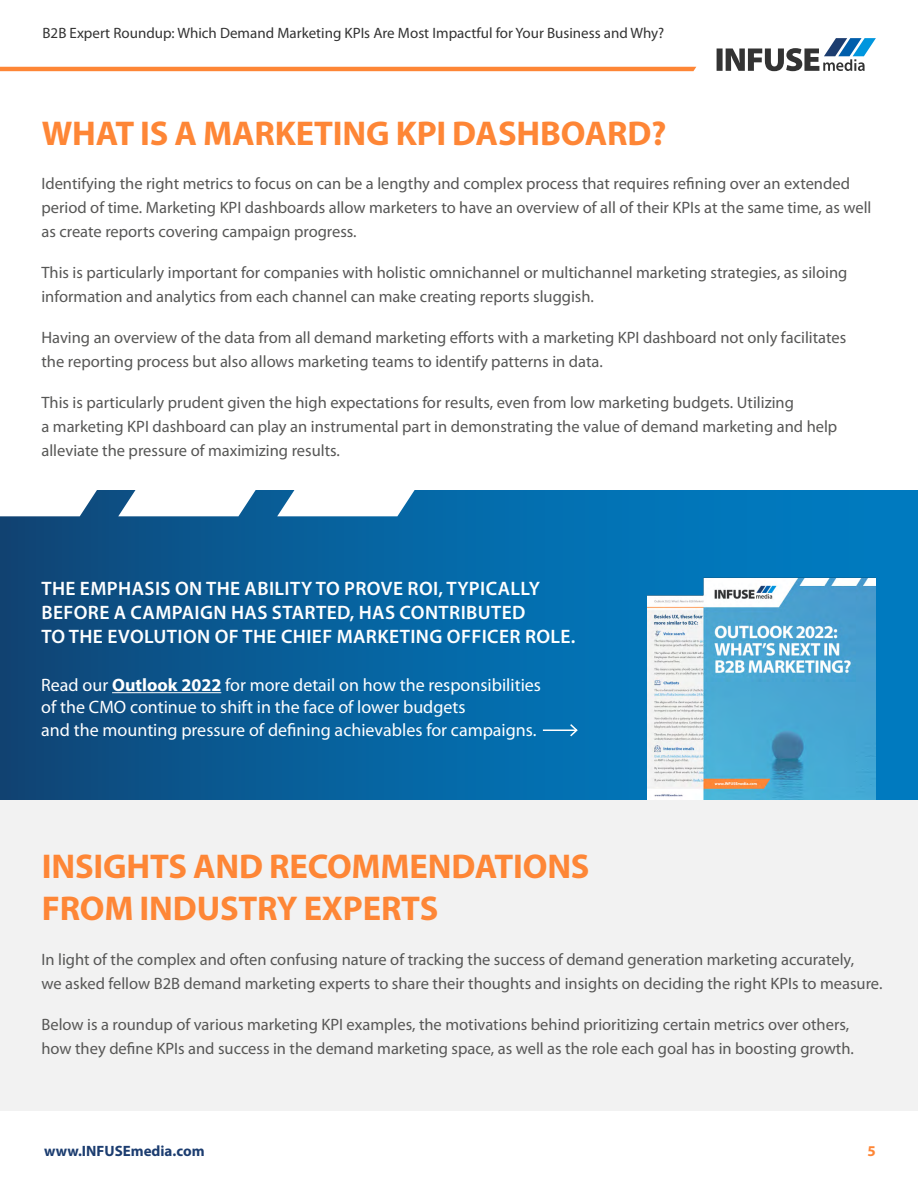
<style>
.page{position:relative;width:918px;height:1188px;background:#fff}
.page>*{position:absolute;margin:0;border:0;box-sizing:border-box;transform-origin:0 0}
.t1{font:700 34.5px/41.4px "Myriad Pro";letter-spacing:-.005em;color:#fe8636}
.t2{font:600 19.5px/24px "Myriad Pro";letter-spacing:.02em;color:#fff}
.t3{font:18px/22.5px "Myriad Pro";color:#fff}
.t4{font:16.5px/24px "Myriad Pro";color:#575756}
.t5{font:15px "Myriad Pro";color:#333}
.t6{font:700 15px "Myriad Pro";color:#1c3d70}
.t7{font:700 15px "Myriad Pro";color:#fe8636}
.s1{font-weight:700}
</style>
<div class="page">
<svg style="left:717px;top:38px;width:159px;height:33px"></svg>
<hr style="left:0;top:67px;width:696px;height:4px;background:#fe8636">
<div style="left:0;top:490px;width:918px;height:310px;background:linear-gradient(to right,#0f4a7d,#0083cb)"></div>
<svg style="left:367px;top:490px;width:159px;height:26px;fill:#056cac"></svg>
<svg style="left:208px;top:490px;width:159px;height:26px"></svg>
<svg style="left:0;top:490px;width:208px;height:26px"></svg>
<hr style="left:112px;top:692px;width:109px;height:1px;background:#fff">
<hr style="left:543px;top:729px;width:34px;height:2px;background:#fff">
<svg style="left:569px;top:723px;width:10px;height:15px"></svg>
<img style="left:648px;top:578px;width:227px;height:222px">
<div style="left:0;top:800px;width:918px;height:311px;background:#f2f2f2"></div>
<p class="t5" style="left:43px;top:24px;width:623px">B2B Expert Roundup: Which Demand Marketing KPIs Are Most Impactful for Your Business and Why?</p>
<h1 class="t1" style="left:42px;top:111px;width:626px">WHAT IS A MARKETING KPI DASHBOARD?</h1>
<p class="t4" style="left:41px;top:172px;width:832px">Identifying the right metrics to focus on can be a lengthy and complex process that requires refining over an extended period of time. Marketing KPI dashboards allow marketers to have an overview of all of their KPIs at the same time, as well as create reports covering campaign progress.</p>
<p class="t4" style="left:41px;top:261px;width:808px">This is particularly important for companies with holistic omnichannel or multichannel marketing strategies, as siloing information and analytics from each channel can make creating reports sluggish.</p>
<p class="t4" style="left:41px;top:326px;width:806px">Having an overview of the data from all demand marketing efforts with a marketing KPI dashboard not only facilitates the reporting process but also allows marketing teams to identify patterns in data.</p>
<p class="t4" style="left:41px;top:391px;width:797px">This is particularly prudent given the high expectations for results, even from low marketing budgets. Utilizing<br>a marketing KPI dashboard can play an instrumental part in demonstrating the value of demand marketing and help alleviate the pressure of maximizing results.</p>
<p class="t2" style="left:41px;top:576px;width:535px">THE EMPHASIS ON THE ABILITY TO PROVE ROI, TYPICALLY<br>BEFORE A CAMPAIGN HAS STARTED, HAS CONTRIBUTED<br>TO THE EVOLUTION OF THE CHIEF MARKETING OFFICER ROLE.</p>
<p class="t3" style="left:41px;top:673px;width:501px">Read our <span class="s1">Outlook 2022</span> for more detail on how the responsibilities of the CMO continue to shift in the face of lower budgets<br>and the mounting pressure of defining achievables for campaigns.</p>
<h1 class="t1" style="left:42px;top:845px;width:549px">INSIGHTS AND RECOMMENDATIONS<br>FROM INDUSTRY EXPERTS</h1>
<p class="t4" style="left:41px;top:947px;width:842px">In light of the complex and often confusing nature of tracking the success of demand generation marketing accurately,<br>we asked fellow B2B demand marketing experts to share their thoughts and insights on deciding the right KPIs to measure.</p>
<p class="t4" style="left:41px;top:1013px;width:814px">Below is a roundup of various marketing KPI examples, the motivations behind prioritizing certain metrics over others, how they define KPIs and success in the demand marketing space, as well as the role each goal has in boosting growth.</p>
<p class="t6" style="left:44px;top:1141px;width:162px">www.INFUSEmedia.com</p>
<p class="t7" style="left:867px;top:1141px;width:10px">5</p>
</div>
